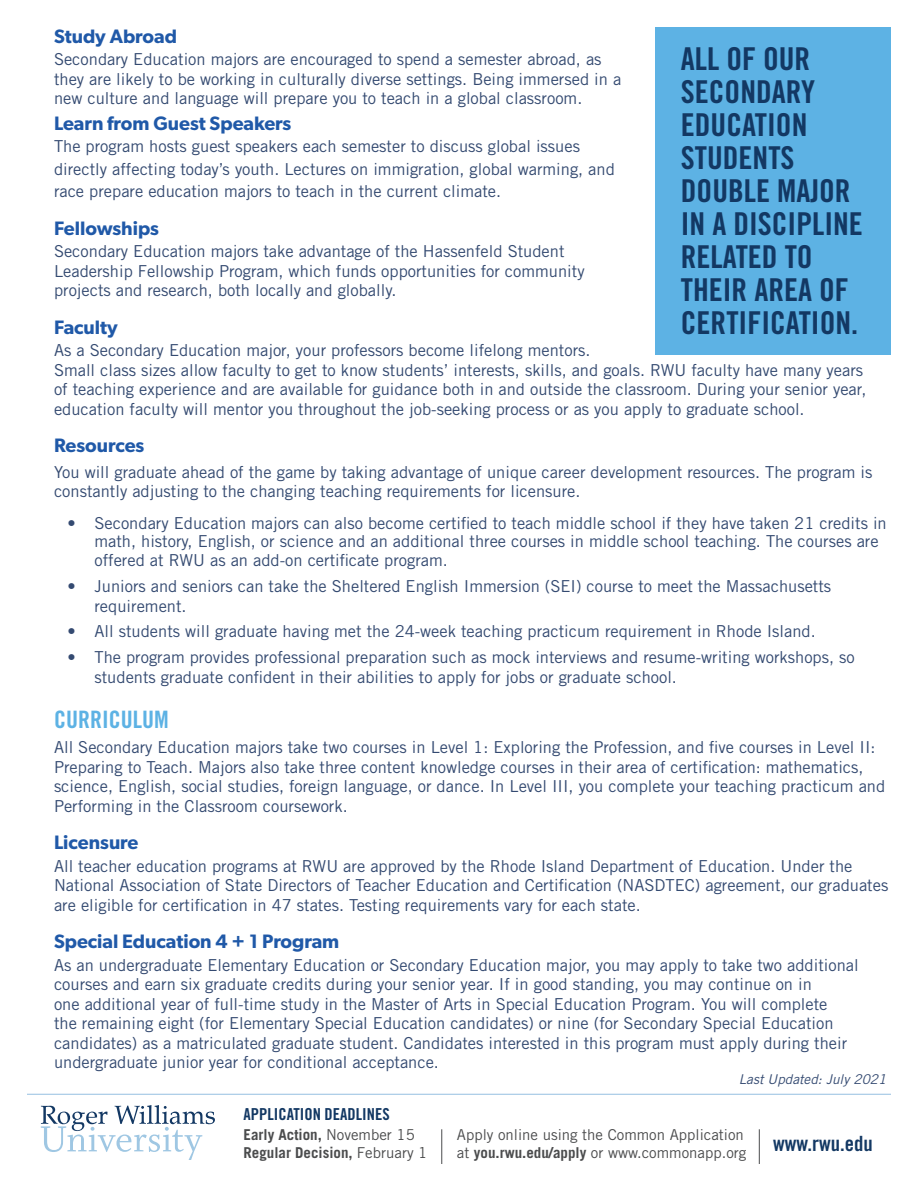
<style>
.page{position:relative;width:918px;height:1188px;background:#fff}
.page>*{position:absolute;margin:0;border:0;box-sizing:border-box;transform-origin:0 0}
.t1{font:31.5px/33px "Trade Gothic LT Std Bd Cn 20";color:#133863}
.t2{font:24px "Trade Gothic LT Std Bd Cn 20";color:#5db2e4}
.t3{font:21px "Trade Gothic LT Std Bd Cn 20";color:#133863}
.t4{font:600 19.5px "Gibson";color:#2059a8}
.t5{font:16.5px/19.5px "Trade Gothic LT Std";color:#344a71}
.t6{font:16.5px "Trade Gothic LT Std Bd Cn 20";color:#133863}
.t7{font:15px/18px "Trade Gothic LT Std";color:#4b4c4d}
.t8{font:700 15px "Trade Gothic LT Std";color:#4b4c4d}
.t9{font:italic 13.5px "Trade Gothic LT Std";color:#344a71}
.s1{font-weight:400}
.s2{font-weight:700}
</style>
<div class="page">
<svg style="left:41px;top:1105px;width:174px;height:55px"></svg>
<hr style="left:441px;top:1129px;width:1px;height:35px;background:#4b4c4d">
<hr style="left:759px;top:1129px;width:1px;height:35px;background:#4b4c4d">
<hr style="left:27px;top:1094px;width:864px;height:1px;background:#a1c7e4">
<div style="left:656px;top:27px;width:235px;height:327px;background:#5db2e4"></div>
<p class="t4" style="left:54px;top:24px;width:125px">Study Abroad</p>
<p class="t5" style="left:54px;top:49px;width:569px">Secondary Education majors are encouraged to spend a semester abroad, as they are likely to be working in culturally diverse settings. Being immersed in a new culture and language will prepare you to teach in a global classroom.</p>
<p class="t4" style="left:54px;top:111px;width:239px">Learn from Guest Speakers</p>
<p class="t5" style="left:54px;top:135px;width:562px;line-height:22.5px">The program hosts guest speakers each semester to discuss global issues directly affecting today’s youth. Lectures on immigration, global warming, and race prepare education majors to teach in the current climate.</p>
<p class="t4" style="left:54px;top:216px;width:107px">Fellowships</p>
<p class="t5" style="left:54px;top:241px;width:532px">Secondary Education majors take advantage of the Hassenfeld Student<br>Leadership Fellowship Program, which funds opportunities for community projects and research, both locally and globally.</p>
<p class="t4" style="left:54px;top:315px;width:65px">Faculty</p>
<p class="t5" style="left:54px;top:340px;width:814px">As a Secondary Education major, your professors become lifelong mentors.<br>Small class sizes allow faculty to get to know students’ interests, skills, and goals. RWU faculty have many years of teaching experience and are available for guidance both in and outside the classroom. During your senior year, education faculty will mentor you throughout the job-seeking process or as you apply to graduate school.</p>
<p class="t4" style="left:54px;top:434px;width:92px">Resources</p>
<p class="t5" style="left:54px;top:462px;width:820px">You will graduate ahead of the game by taking advantage of unique career development resources. The program is constantly adjusting to the changing teaching requirements for licensure.</p>
<p class="t5" style="left:95px;top:514px;width:794px;line-height:18px;text-indent:-27px">• Secondary Education majors can also become certified to teach middle school if they have taken 21 credits in math, history, English, or science and an additional three courses in middle school teaching. The courses are</p>
<p class="t5" style="left:95px;top:551px;width:355px">offered at RWU as an add-on certificate program.</p>
<p class="t5" style="left:95px;top:576px;width:738px;text-indent:-27px">• Juniors and seniors can take the Sheltered English Immersion (SEI) course to meet the Massachusetts requirement.</p>
<p class="t5" style="left:68px;top:621px;width:750px">• All students will graduate having met the 24-week teaching practicum requirement in Rhode Island.</p>
<p class="t5" style="left:95px;top:647px;width:762px;text-indent:-27px">• The program provides professional preparation such as mock interviews and resume-writing workshops, so students graduate confident in their abilities to apply for jobs or graduate school.</p>
<p class="t2" style="left:54px;top:704px;width:116px">CURRICULUM</p>
<p class="t5" style="left:54px;top:737px;width:833px">All Secondary Education majors take two courses in Level 1: Exploring the Profession, and five courses in Level II:<br>Preparing to Teach. Majors also take three content knowledge courses in their area of certification: mathematics, science, English, social studies, foreign language, or dance. In Level III, you complete your teaching practicum and Performing in the Classroom coursework.</p>
<p class="t4" style="left:54px;top:831px;width:86px">Licensure</p>
<p class="t5" style="left:54px;top:856px;width:836px">All teacher education programs at RWU are approved by the Rhode Island Department of Education. Under the<br>National Association of State Directors of Teacher Education and Certification (NASDTEC) agreement, our graduates are eligible for certification in 47 states. Testing requirements vary for each state.</p>
<p class="t4" style="left:54px;top:930px;width:287px">Special Education 4 + 1 Program</p>
<p class="t5" style="left:54px;top:955px;width:806px">As an undergraduate Elementary Education or Secondary Education major, you may apply to take two additional courses and earn six graduate credits during your senior year. If in good standing, you may continue on in<br>one additional year of full-time study in the Master of Arts in Special Education Program. You will complete<br>the remaining eight (for Elementary Special Education candidates) or nine (for Secondary Special Education candidates) as a matriculated graduate student. Candidates interested in this program must apply during their undergraduate junior year for conditional acceptance.</p>
<p class="t1" style="left:681px;top:42px;width:183px">ALL OF OUR<br>SECONDARY<br>EDUCATION<br>STUDENTS<br>DOUBLE MAJOR<br>IN A DISCIPLINE<br>RELATED TO<br>THEIR AREA OF<br>CERTIFICATION.</p>
<p class="t6" style="left:244px;top:1104px;width:148px">APPLICATION DEADLINES</p>
<p class="t8" style="left:244px;top:1126px;width:173px">Early Action, <span class="s1">November 15</span></p>
<p class="t8" style="left:244px;top:1144px;width:185px">Regular Decision, <span class="s1">February 1</span></p>
<p class="t9" style="left:739px;top:1071px;width:149px">Last Updated: July 2021</p>
<p class="t7" style="left:457px;top:1126px;width:291px">Apply online using the Common Application at <span class="s2">you.rwu.edu/apply</span> or www.commonapp.org</p>
<p class="t3" style="left:773px;top:1130px;width:101px">www.rwu.edu</p>
</div>
